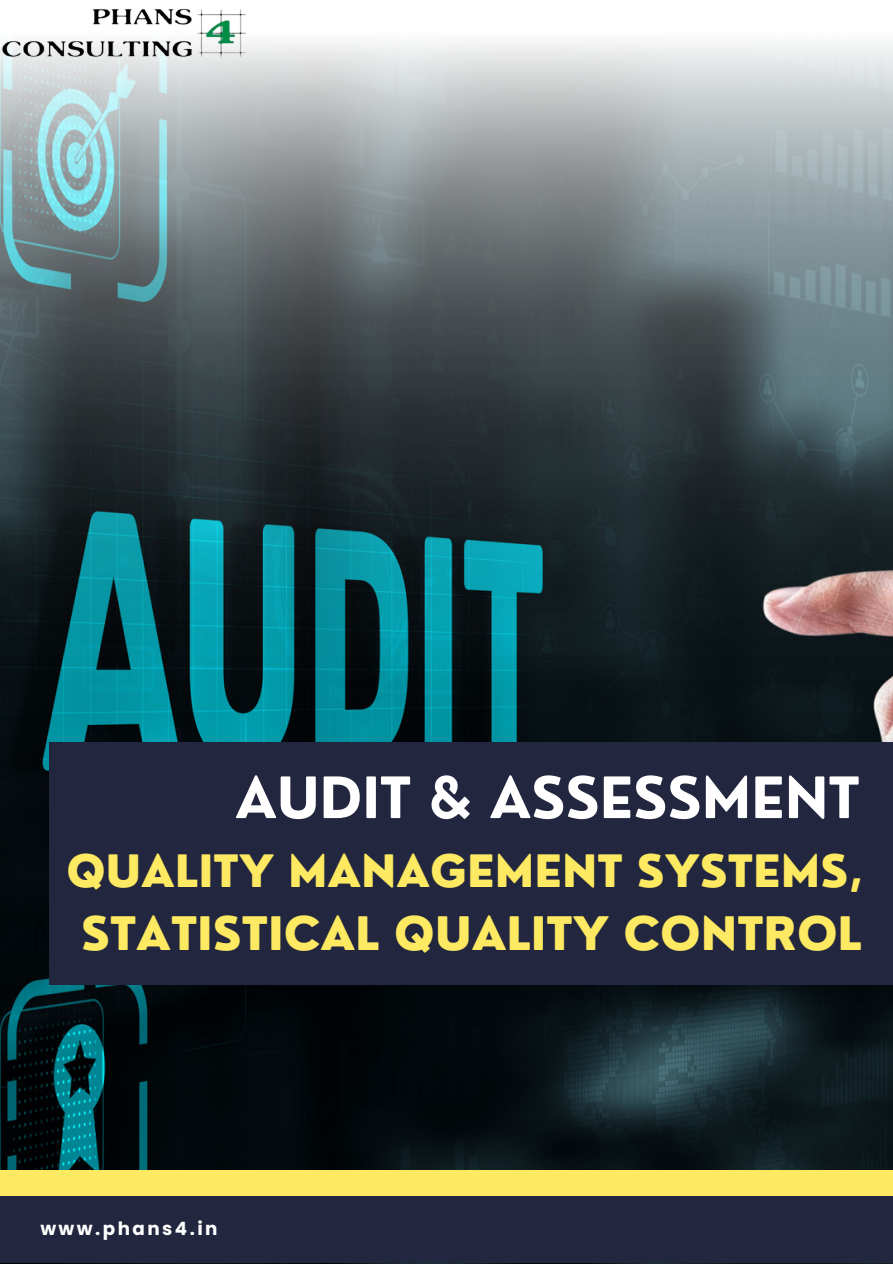
<style>
.page{position:relative;width:893px;height:1264px;background:#fff}
.page>*{position:absolute;margin:0;border:0;box-sizing:border-box;transform-origin:0 0}
.t1{font:700 55.5px "Nourd";color:#fff}
.t2{font:800 45px "Nourd";color:#fde962}
.t3{font:800 43.5px "Nourd";color:#fde962}
.t4{font:700 18.3px "Poppins";letter-spacing:.135em;color:#fff}
</style>
<div class="page">
<img style="left:0;top:765px;width:892px;height:404px">
<div style="left:0;top:1195px;width:892px;height:68px;background:#22263e"></div>
<div style="left:0;top:1169px;width:892px;height:26px;background:#fde962"></div>
<img style="left:0;top:42px;width:892px;height:723px">
<div style="left:49px;top:742px;width:843px;height:242px;background:#22263e"></div>
<img style="left:0;top:8px;width:250px;height:54px">
<p class="t1" style="left:235px;top:762px;width:626px">AUDIT &amp; ASSESSMENT</p>
<p class="t3" style="left:66px;top:843px;width:797px">QUALITY MANAGEMENT SYSTEMS,</p>
<p class="t2" style="left:81px;top:904px;width:782px">STATISTICAL QUALITY CONTROL</p>
<p class="t4" style="left:40px;top:1215px;width:179px">www.phans4.in</p>
</div>
